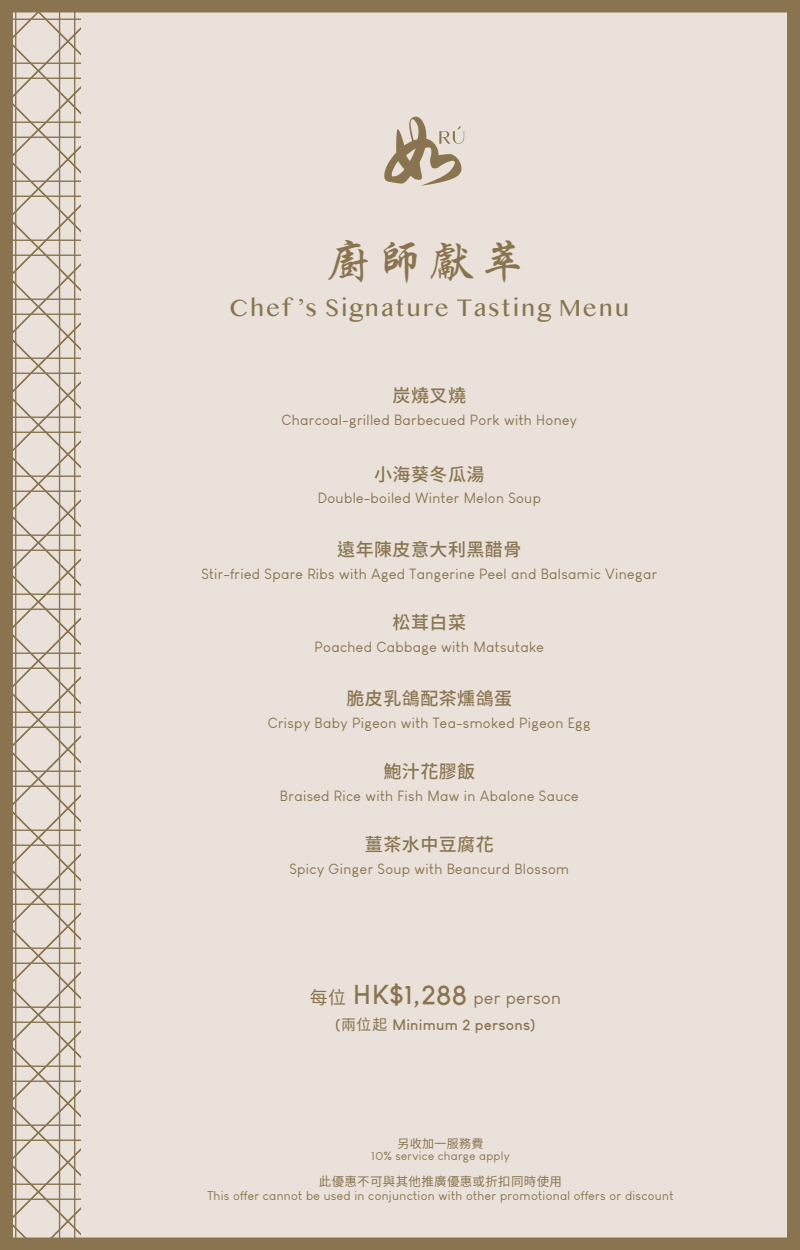
<style>
.page{position:relative;width:800px;height:1250px;background:#eae1da}
.page>*{position:absolute;margin:0;border:0;box-sizing:border-box;transform-origin:0 0}
.t1{font:700 47.5px "C Xing Kai HK";color:#89744f}
.t2{font:25px "Gurmukhi MN";letter-spacing:.05em;color:#89744f}
.t3{font:500 18px "Noto Sans CJ Ktc";letter-spacing:.025em;color:#89744f}
.t4{font:17.85px "Louis George Cafe";letter-spacing:.015em;color:#89744f}
.t5{font:700 14.85px "Louis George Cafe";letter-spacing:.015em;color:#89744f}
.t6{font:14.5px "Louis George Cafe";letter-spacing:.025em;color:#89744f}
.t7{font:12.5px "Louis George Cafe";letter-spacing:.025em;color:#89744f}
.t8{font:12.5px "Noto Sans CJ Ktc";letter-spacing:.025em;color:#89744f}
.t9{font:12px "Louis George Cafe";letter-spacing:.025em;color:#89744f}
.t10{font:12px "Noto Sans CJ Kjp";letter-spacing:.025em;color:#89744f}
.s1{font-family:"Noto Sans CJ Ktc"}
.s2{font-weight:700;font-size:26.75px}
.s3{font-family:"Noto Sans CJ Ktc";font-weight:400}
</style>
<div class="page">
<svg style="left:3px;top:0;width:78px;height:1250px;background:#c6b9a7"></svg>
<svg style="left:384px;top:117px;width:80px;height:69px;background:#c5b7a5"></svg>
<h1 class="t1" style="left:326px;top:229px;width:202px">廚師獻萃</h1>
<h2 class="t2" style="left:229px;top:291px;width:402px">Chef ’s Signature Tasting Menu</h2>
<p class="t3" style="left:393px;top:385px;width:75px">炭燒叉燒</p>
<p class="t6" style="left:281px;top:411px;width:297px">Charcoal-grilled Barbecued Pork with Honey</p>
<p class="t3" style="left:374px;top:464px;width:112px">小海葵冬瓜湯</p>
<p class="t6" style="left:318px;top:489px;width:225px">Double-boiled Winter Melon Soup</p>
<p class="t3" style="left:337px;top:539px;width:186px">遠年陳皮意大利黑醋骨</p>
<p class="t6" style="left:201px;top:565px;width:457px">Stir-fried Spare Ribs with Aged Tangerine Peel and Balsamic Vinegar</p>
<p class="t3" style="left:393px;top:612px;width:75px">松茸白菜</p>
<p class="t6" style="left:315px;top:638px;width:231px">Poached Cabbage with Matsutake</p>
<p class="t3" style="left:347px;top:688px;width:167px">脆皮乳鴿配茶燻鴿蛋</p>
<p class="t6" style="left:268px;top:714px;width:325px">Crispy Baby Pigeon with Tea-smoked Pigeon Egg</p>
<p class="t3" style="left:383px;top:761px;width:93px">鮑汁花膠飯</p>
<p class="t6" style="left:280px;top:787px;width:300px">Braised Rice with Fish Maw in Abalone Sauce</p>
<p class="t3" style="left:365px;top:834px;width:130px">薑茶水中豆腐花</p>
<p class="t6" style="left:289px;top:860px;width:281px">Spicy Ginger Soup with Beancurd Blossom</p>
<p class="t4" style="left:310px;top:987px;width:253px"><span class="s1">每位</span> <span class="s2">HK$1,288</span> per person</p>
<p class="t5" style="left:335px;top:1015px;width:202px">(<span class="s3">兩位起</span> Minimum 2 persons)</p>
<p class="t10" style="left:398px;top:1137px;width:87px">另收加一服務費</p>
<p class="t9" style="left:371px;top:1149px;width:140px">10% service charge apply</p>
<p class="t8" style="left:319px;top:1175px;width:245px">此優惠不可與其他推廣優惠或折扣同時使用</p>
<p class="t7" style="left:207px;top:1188px;width:468px">This offer cannot be used in conjunction with other promotional offers or discount</p>
</div>
